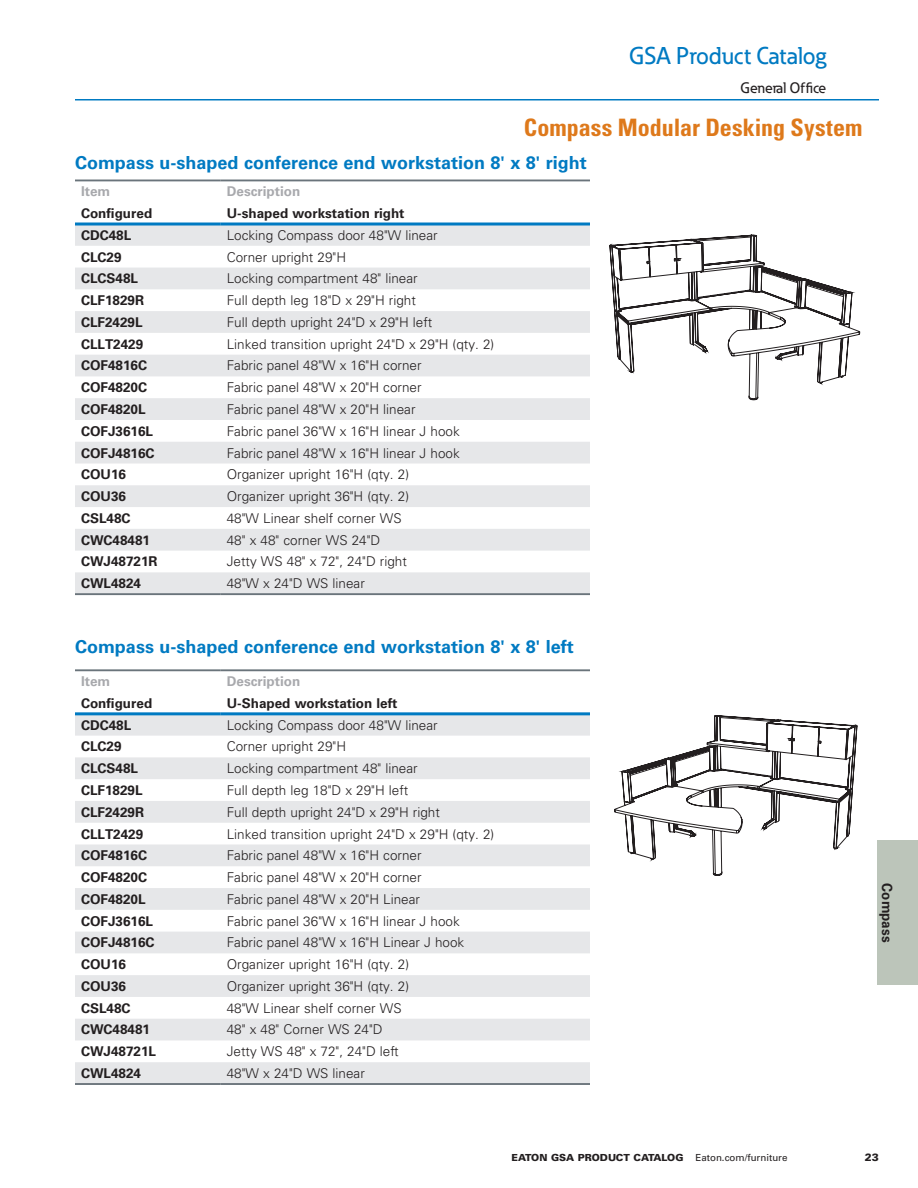
<style>
.page{position:relative;width:918px;height:1188px;background:#fff}
.page>*{position:absolute;margin:0;border:0;box-sizing:border-box;transform-origin:0 0}
.t1{font:700 condensed 24px "Univers LT Std";color:#de791b}
.t2{font:500 24px "Eaton";color:#007ac2}
.Blue_Subheads12_14{font:700 18px "Univers LT Std";color:#007ac2}
._00_Section_Flush_Le{font:500 15px "Eaton";color:#231f20}
.Tabs_9_5_10____NCook{font:700 14.25px "Univers LT Std";color:#231f20;scale:.94 1}
.t3{font:300 13.5px "Univers LT Std";color:#231f20}
.t4{font:700 13.5px "Univers LT Std";color:#231f20}
.t5{font:700 13.5px "Univers LT Std";color:#a8a9ad}
.t6{font:900 10.5px "Univers LT Std";color:#231f20}
.t7{font:900 9.75px "Univers LT Std";color:#231f20}
.s1{font-weight:400}
</style>
<div class="page">
<hr style="left:75px;top:99px;width:804px;height:1px;background:#007ac2">
<div style="left:878px;top:841px;width:40px;height:144px;background:#bcc5ba"></div>
<svg style="left:609px;top:234px;width:251px;height:166px"></svg>
<svg style="left:75px;top:226px;width:515px;height:367px;fill:#e6e7e9"></svg>
<hr style="left:75px;top:180px;width:146px;height:1px;background:#6a747b">
<hr style="left:221px;top:180px;width:369px;height:1px;background:#6a747b">
<hr style="left:75px;top:223px;width:146px;height:3px;background:#007ac2">
<hr style="left:221px;top:223px;width:369px;height:3px;background:#007ac2">
<hr style="left:75px;top:593px;width:146px;height:2px;background:#6a747b">
<hr style="left:221px;top:593px;width:369px;height:2px;background:#6a747b">
<svg style="left:614px;top:715px;width:243px;height:161px"></svg>
<svg style="left:75px;top:715px;width:515px;height:368px;fill:#e6e7e9"></svg>
<hr style="left:75px;top:669px;width:146px;height:2px;background:#6a747b">
<hr style="left:221px;top:669px;width:369px;height:2px;background:#6a747b">
<hr style="left:75px;top:712px;width:146px;height:3px;background:#007ac2">
<hr style="left:221px;top:712px;width:369px;height:3px;background:#007ac2">
<hr style="left:75px;top:1083px;width:146px;height:2px;background:#6a747b">
<hr style="left:221px;top:1083px;width:369px;height:2px;background:#6a747b">
<h1 class="t2" style="left:629px;top:41px;width:199px">GSA Product Catalog</h1>
<p class="_00_Section_Flush_Le" style="left:741px;top:79px;width:87px">General Office</p>
<p class="t1" style="left:524px;top:113px;width:340px">Compass Modular Desking System</p>
<p class="Blue_Subheads12_14" style="left:75px;top:152px;width:513px">Compass u-shaped conference end workstation 8' x 8' right</p>
<p class="t5" style="left:81px;top:184px;width:31px">Item</p>
<p class="t5" style="left:227px;top:184px;width:75px">Description</p>
<p class="t4" style="left:81px;top:205px;width:73px">Configured</p>
<p class="t4" style="left:227px;top:205px;width:179px">U-shaped workstation right</p>
<p class="t4" style="left:81px;top:227px;width:52px">CDC48L</p>
<p class="t3" style="left:227px;top:227px;width:212px">Locking Compass door 48"W linear</p>
<p class="t4" style="left:81px;top:249px;width:42px">CLC29</p>
<p class="t3" style="left:227px;top:249px;width:121px">Corner upright 29"H</p>
<p class="t4" style="left:81px;top:271px;width:59px">CLCS48L</p>
<p class="t3" style="left:227px;top:270px;width:192px">Locking compartment 48" linear</p>
<p class="t4" style="left:81px;top:292px;width:65px">CLF1829R</p>
<p class="t3" style="left:227px;top:292px;width:191px">Full depth leg 18"D x 29"H right</p>
<p class="t4" style="left:81px;top:314px;width:63px">CLF2429L</p>
<p class="t3" style="left:227px;top:314px;width:207px">Full depth upright 24"D x 29"H left</p>
<p class="t4" style="left:81px;top:336px;width:64px">CLLT2429</p>
<p class="t3" style="left:227px;top:336px;width:269px">Linked transition upright 24"D x 29"H (qty. 2)</p>
<p class="t4" style="left:81px;top:358px;width:68px">COF4816C</p>
<p class="t3" style="left:227px;top:358px;width:196px">Fabric panel 48"W x 16"H corner</p>
<p class="t4" style="left:81px;top:380px;width:68px">COF4820C</p>
<p class="t3" style="left:227px;top:379px;width:196px">Fabric panel 48"W x 20"H corner</p>
<p class="t4" style="left:81px;top:401px;width:66px">COF4820L</p>
<p class="t3" style="left:227px;top:401px;width:190px">Fabric panel 48"W x 20"H linear</p>
<p class="t4" style="left:81px;top:423px;width:74px">COFJ3616L</p>
<p class="t3" style="left:227px;top:423px;width:234px">Fabric panel 36"W x 16"H linear J hook</p>
<p class="t4" style="left:81px;top:445px;width:75px">COFJ4816C</p>
<p class="t3" style="left:227px;top:445px;width:234px">Fabric panel 48"W x 16"H linear J hook</p>
<p class="t4" style="left:81px;top:467px;width:47px">COU16</p>
<p class="t3" style="left:227px;top:466px;width:184px">Organizer upright 16"H (qty. 2)</p>
<p class="t4" style="left:81px;top:488px;width:47px">COU36</p>
<p class="t3" style="left:227px;top:488px;width:184px">Organizer upright 36"H (qty. 2)</p>
<p class="t4" style="left:81px;top:510px;width:51px">CSL48C</p>
<p class="t3" style="left:227px;top:510px;width:176px">48"W Linear shelf corner WS</p>
<p class="t4" style="left:81px;top:532px;width:71px">CWC48481</p>
<p class="t3" style="left:227px;top:532px;width:155px">48" x 48" corner WS 24"D</p>
<p class="t4" style="left:81px;top:554px;width:78px">CWJ48721R</p>
<p class="t3" style="left:227px;top:553px;width:182px">Jetty WS 48" x 72", 24"D right</p>
<p class="t4" style="left:81px;top:576px;width:62px">CWL4824</p>
<p class="t3" style="left:227px;top:575px;width:140px">48"W x 24"D WS linear</p>
<p class="Blue_Subheads12_14" style="left:75px;top:636px;width:500px">Compass u-shaped conference end workstation 8' x 8' left</p>
<p class="t5" style="left:81px;top:673px;width:31px">Item</p>
<p class="t5" style="left:227px;top:673px;width:75px">Description</p>
<p class="t4" style="left:81px;top:695px;width:73px">Configured</p>
<p class="t4" style="left:227px;top:695px;width:172px">U-Shaped workstation left</p>
<p class="t4" style="left:81px;top:717px;width:52px">CDC48L</p>
<p class="t3" style="left:227px;top:717px;width:212px">Locking Compass door 48"W linear</p>
<p class="t4" style="left:81px;top:739px;width:42px">CLC29</p>
<p class="t3" style="left:227px;top:738px;width:121px">Corner upright 29"H</p>
<p class="t4" style="left:81px;top:761px;width:59px">CLCS48L</p>
<p class="t3" style="left:227px;top:760px;width:192px">Locking compartment 48" linear</p>
<p class="t4" style="left:81px;top:782px;width:63px">CLF1829L</p>
<p class="t3" style="left:227px;top:782px;width:183px">Full depth leg 18"D x 29"H left</p>
<p class="t4" style="left:81px;top:804px;width:65px">CLF2429R</p>
<p class="t3" style="left:227px;top:804px;width:215px">Full depth upright 24"D x 29"H right</p>
<p class="t4" style="left:81px;top:826px;width:64px">CLLT2429</p>
<p class="t3" style="left:227px;top:826px;width:269px">Linked transition upright 24"D x 29"H (qty. 2)</p>
<p class="t4" style="left:81px;top:848px;width:68px">COF4816C</p>
<p class="t3" style="left:227px;top:847px;width:196px">Fabric panel 48"W x 16"H corner</p>
<p class="t4" style="left:81px;top:869px;width:68px">COF4820C</p>
<p class="t3" style="left:227px;top:869px;width:196px">Fabric panel 48"W x 20"H corner</p>
<p class="t4" style="left:81px;top:891px;width:66px">COF4820L</p>
<p class="t3" style="left:227px;top:891px;width:195px">Fabric panel 48"W x 20"H Linear</p>
<p class="t4" style="left:81px;top:913px;width:74px">COFJ3616L</p>
<p class="t3" style="left:227px;top:913px;width:234px">Fabric panel 36"W x 16"H linear J hook</p>
<p class="t4" style="left:81px;top:935px;width:75px">COFJ4816C</p>
<p class="t3" style="left:227px;top:934px;width:239px">Fabric panel 48"W x 16"H Linear J hook</p>
<p class="t4" style="left:81px;top:957px;width:47px">COU16</p>
<p class="t3" style="left:227px;top:956px;width:184px">Organizer upright 16"H (qty. 2)</p>
<p class="t4" style="left:81px;top:978px;width:47px">COU36</p>
<p class="t3" style="left:227px;top:978px;width:184px">Organizer upright 36"H (qty. 2)</p>
<p class="t4" style="left:81px;top:1000px;width:51px">CSL48C</p>
<p class="t3" style="left:227px;top:1000px;width:176px">48"W Linear shelf corner WS</p>
<p class="t4" style="left:81px;top:1022px;width:71px">CWC48481</p>
<p class="t3" style="left:227px;top:1022px;width:157px">48" x 48" Corner WS 24"D</p>
<p class="t4" style="left:81px;top:1044px;width:77px">CWJ48721L</p>
<p class="t3" style="left:227px;top:1043px;width:173px">Jetty WS 48" x 72", 24"D left</p>
<p class="t4" style="left:81px;top:1065px;width:62px">CWL4824</p>
<p class="t3" style="left:227px;top:1065px;width:140px">48"W x 24"D WS linear</p>
<p class="Tabs_9_5_10____NCook" style="left:895px;top:883px;width:64px;rotate:90deg">Compass</p>
<p class="t7" style="left:512px;top:1151px;width:277px">EATON GSA PRODUCT CATALOG <span class="s1">Eaton.com/furniture</span></p>
<p class="t6" style="left:865px;top:1151px;width:16px">23</p>
</div>
